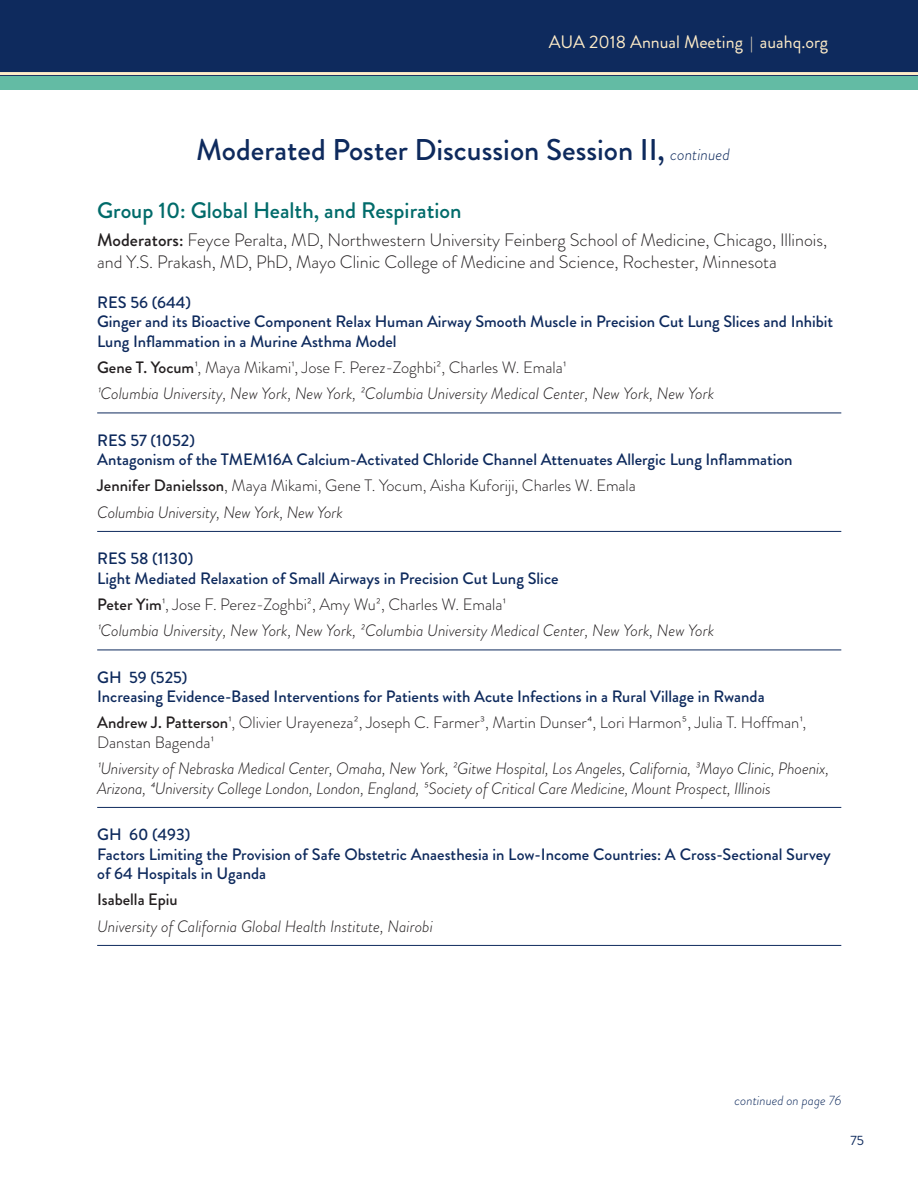
<style>
.page{position:relative;width:918px;height:1188px;background:#fff}
.page>*{position:absolute;margin:0;border:0;box-sizing:border-box;transform-origin:0 0}
.t1{font:500 30px "Brandon Grotesque";color:#0e2a5d}
.t2{font:500 22.5px "Brandon Grotesque";color:#006b6a}
.t3{font:300 18px/21.8px "Brandon Grotesque";color:#231f20}
.t4{font:18px "Brandon Grotesque";color:#feecc8}
.t5{font:italic 300 16.5px/26.2px "Brandon Grotesque";letter-spacing:-.01em;color:#231f20}
.t6{font:500 16.5px/19.5px "Brandon Grotesque";color:#0e2a5d}
.t7{font:300 16.5px/26.2px "Brandon Grotesque";color:#231f20}
.t8{font:500 16.5px "Brandon Grotesque";color:#231f20}
.t9{font:italic 300 13.5px "Brandon Grotesque";color:#0e2a5d}
.t10{font:13.5px "Brandon Grotesque";color:#0e2a5d}
.s1{font-size:15px}
.s2{font-weight:300;font-style:italic;font-size:16.5px}
.s3{font-weight:500}
.s4{font-weight:500;font-style:normal}
.s5{font-style:normal}
.s6{font-style:italic}
</style>
<div class="page">
<div style="left:0;top:0;width:918px;height:90px;background:#63bba4"></div>
<div style="left:0;top:0;width:918px;height:75px;background:#0e2a5d"></div>
<hr style="left:0;top:72px;width:918px;height:3px;background:#feecc8">
<hr style="left:97px;top:413px;width:744px;height:1px;background:#0e2a5d">
<hr style="left:97px;top:531px;width:744px;height:1px;background:#0e2a5d">
<hr style="left:97px;top:650px;width:744px;height:1px;background:#0e2a5d">
<hr style="left:97px;top:807px;width:744px;height:1px;background:#0e2a5d">
<hr style="left:97px;top:945px;width:744px;height:1px;background:#0e2a5d">
<p class="t4" style="left:549px;top:30px;width:281px">AUA 2018 Annual Meeting <span class="s1">|</span> auahq.org</p>
<h1 class="t1" style="left:196px;top:129px;width:535px">Moderated Poster Discussion Session II, <span class="s2">continued</span></h1>
<h2 class="t2" style="left:97px;top:194px;width:366px">Group 10: Global Health, and Respiration</h2>
<p class="t3" style="left:97px;top:229px;width:732px"><span class="s3">Moderators:</span> Feyce Peralta, MD, Northwestern University Feinberg School of Medicine, Chicago, Illinois, and Y.S. Prakash, MD, PhD, Mayo Clinic College of Medicine and Science, Rochester, Minnesota</p>
<p class="t6" style="left:97px;top:292px;width:738px">RES 56 (644)<br>Ginger and its Bioactive Component Relax Human Airway Smooth Muscle in Precision Cut Lung Slices and Inhibit<br>Lung Inflammation in a Murine Asthma Model</p>
<p class="t5" style="left:97px;top:354px;width:619px"><span class="s4">Gene T. Yocum</span><span class="s5">1, Maya Mikami1, Jose F. Perez-Zoghbi2, Charles W. Emala1<br></span>1Columbia University, New York, New York, 2Columbia University Medical Center, New York, New York</p>
<p class="t6" style="left:97px;top:430px;width:697px">RES 57 (1052)<br>Antagonism of the TMEM16A Calcium-Activated Chloride Channel Attenuates Allergic Lung Inflammation</p>
<p class="t7" style="left:97px;top:473px;width:540px"><span class="s3">Jennifer Danielsson</span>, Maya Mikami, Gene T. Yocum, Aisha Kuforiji, Charles W. Emala<br><span class="s6">Columbia University, New York, New York</span></p>
<p class="t6" style="left:97px;top:549px;width:463px">RES 58 (1130)<br>Light Mediated Relaxation of Small Airways in Precision Cut Lung Slice</p>
<p class="t5" style="left:97px;top:591px;width:619px"><span class="s4">Peter Yim</span><span class="s5">1, Jose F. Perez-Zoghbi2, Amy Wu2, Charles W. Emala1<br></span>1Columbia University, New York, New York, 2Columbia University Medical Center, New York, New York</p>
<p class="t6" style="left:97px;top:667px;width:669px">GH 59 (525)<br>Increasing Evidence-Based Interventions for Patients with Acute Infections in a Rural Village in Rwanda</p>
<p class="t7" style="left:97px;top:713px;width:711px;line-height:19.5px"><span class="s3">Andrew J. Patterson</span>1, Olivier Urayeneza2, Joseph C. Farmer3, Martin Dunser4, Lori Harmon5, Julia T. Hoffman1,<br>Danstan Bagenda1</p>
<p class="t5" style="left:97px;top:759px;width:733px;line-height:19.5px">1University of Nebraska Medical Center, Omaha, New York, 2Gitwe Hospital, Los Angeles, California, 3Mayo Clinic, Phoenix,<br>Arizona, 4University College London, London, England, 5Society of Critical Care Medicine, Mount Prospect, Illinois</p>
<p class="t6" style="left:97px;top:825px;width:735px">GH 60 (493)<br>Factors Limiting the Provision of Safe Obstetric Anaesthesia in Low-Income Countries: A Cross-Sectional Survey of 64 Hospitals in Uganda</p>
<p class="t8" style="left:97px;top:888px;width:82px">Isabella Epiu</p>
<p class="t5" style="left:97px;top:913px;width:337px">University of California Global Health Institute, Nairobi</p>
<p class="t9" style="left:735px;top:1091px;width:108px">continued on page 76</p>
<p class="t10" style="left:850px;top:1131px;width:15px">75</p>
</div>
